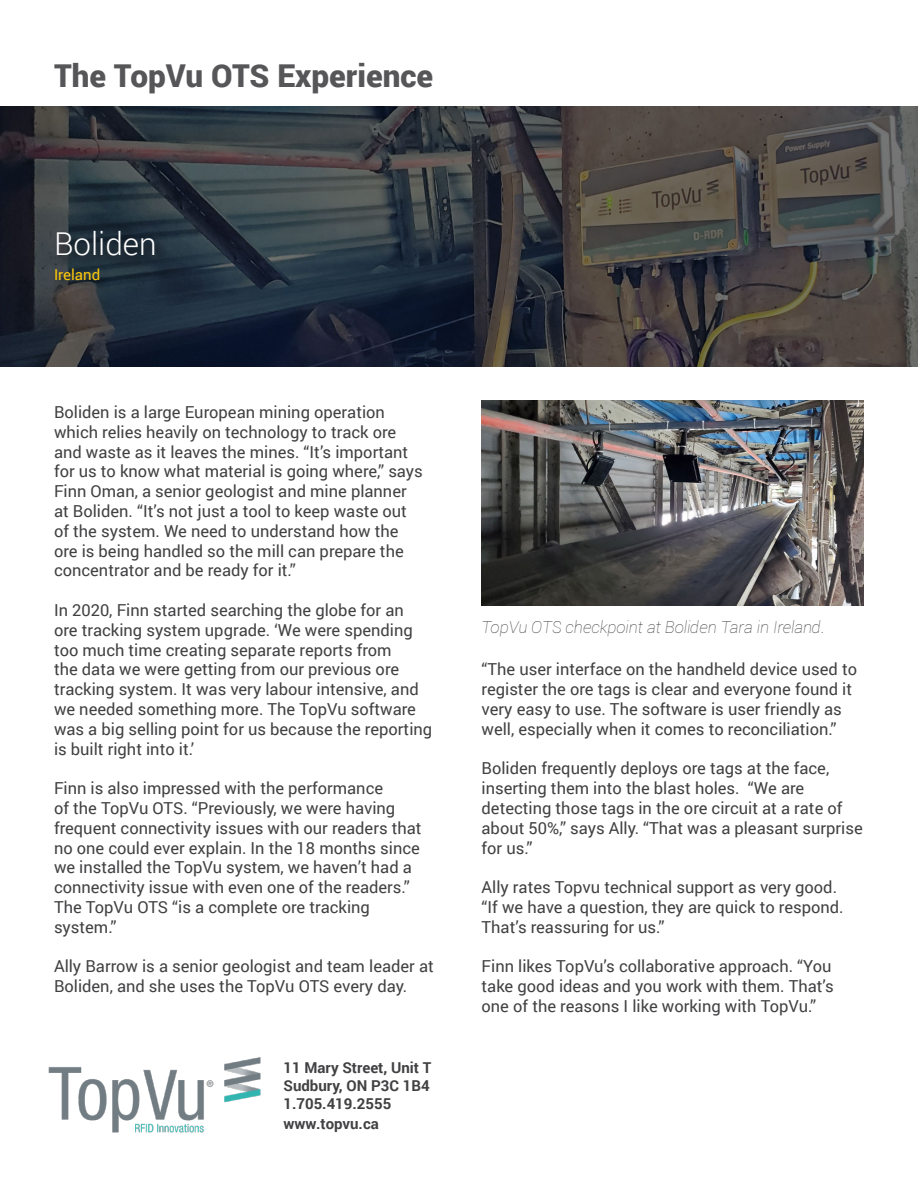
<style>
.page{position:relative;width:918px;height:1188px;background:#fff}
.page>*{position:absolute;margin:0;border:0;box-sizing:border-box;transform-origin:0 0}
.t1{font:900 31.5px "Roboto";color:#565659}
.t2{font:300 31.5px "Roboto";color:#fff}
.t3{font:16.5px/19.8px "Roboto";color:#414042}
.t4{font:italic 100 16.5px "Roboto";color:#414042}
.t5{font:700 15px/18px "Roboto";color:#414042;text-align:justify}
.t6{font:15px "Roboto";color:#ffc907}
</style>
<div class="page">
<img style="left:0;top:107px;width:918px;height:259px">
<img style="left:482px;top:401px;width:382px;height:205px">
<img style="left:48px;top:1057px;width:213px;height:76px">
<div style="left:54px;top:229px;width:113px;height:39px;background:#000;opacity:.75"></div>
<div style="left:52px;top:266px;width:60px;height:27px;background:#000;opacity:.51"></div>
<h1 class="t1" style="left:54px;top:54px;width:381px">The TopVu OTS Experience</h1>
<h1 class="t2" style="left:54px;top:222px;width:104px">Boliden</h1>
<p class="t6" style="left:54px;top:264px;width:48px">Ireland</p>
<p class="t3" style="left:54px;top:402px;width:370px">Boliden is a large European mining operation which relies heavily on technology to track ore and waste as it leaves the mines. “It’s important for us to know what material is going where,” says Finn Oman, a senior geologist and mine planner at Boliden. “It’s not just a tool to keep waste out of the system. We need to understand how the ore is being handled so the mill can prepare the concentrator and be ready for it.”</p>
<p class="t3" style="left:54px;top:600px;width:380px">In 2020, Finn started searching the globe for an<br>ore tracking system upgrade. ‘We were spending too much time creating separate reports from<br>the data we were getting from our previous ore tracking system. It was very labour intensive, and we needed something more. The TopVu software was a big selling point for us because the reporting is built right into it.’</p>
<p class="t3" style="left:54px;top:778px;width:369px">Finn is also impressed with the performance<br>of the TopVu OTS. “Previously, we were having frequent connectivity issues with our readers that no one could ever explain. In the 18 months since we installed the TopVu system, we haven’t had a connectivity issue with even one of the readers.” The TopVu OTS “is a complete ore tracking system.”</p>
<p class="t3" style="left:54px;top:956px;width:381px">Ally Barrow is a senior geologist and team leader at<br>Boliden, and she uses the TopVu OTS every day.</p>
<p class="t5" style="left:284px;top:1058px;width:149px">11 Mary Street, Unit T Sudbury, ON P3C 1B4<br>1.705.419.2555</p>
<p class="t5" style="left:284px;top:1114px;width:97px">www.topvu.ca</p>
<p class="t4" style="left:482px;top:616px;width:345px">TopVu OTS checkpoint at Boliden Tara in Ireland.</p>
<p class="t3" style="left:482px;top:659px;width:377px">“The user interface on the handheld device used to register the ore tags is clear and everyone found it very easy to use. The software is user friendly as well, especially when it comes to reconciliation.”</p>
<p class="t3" style="left:482px;top:758px;width:383px">Boliden frequently deploys ore tags at the face, inserting them into the blast holes. “We are detecting those tags in the ore circuit at a rate of about 50%,” says Ally. “That was a pleasant surprise for us.”</p>
<p class="t3" style="left:482px;top:877px;width:364px">Ally rates Topvu technical support as very good. “If we have a question, they are quick to respond.<br>That’s reassuring for us.”</p>
<p class="t3" style="left:482px;top:956px;width:354px">Finn likes TopVu’s collaborative approach. “You take good ideas and you work with them. That’s one of the reasons I like working with TopVu.”</p>
</div>
